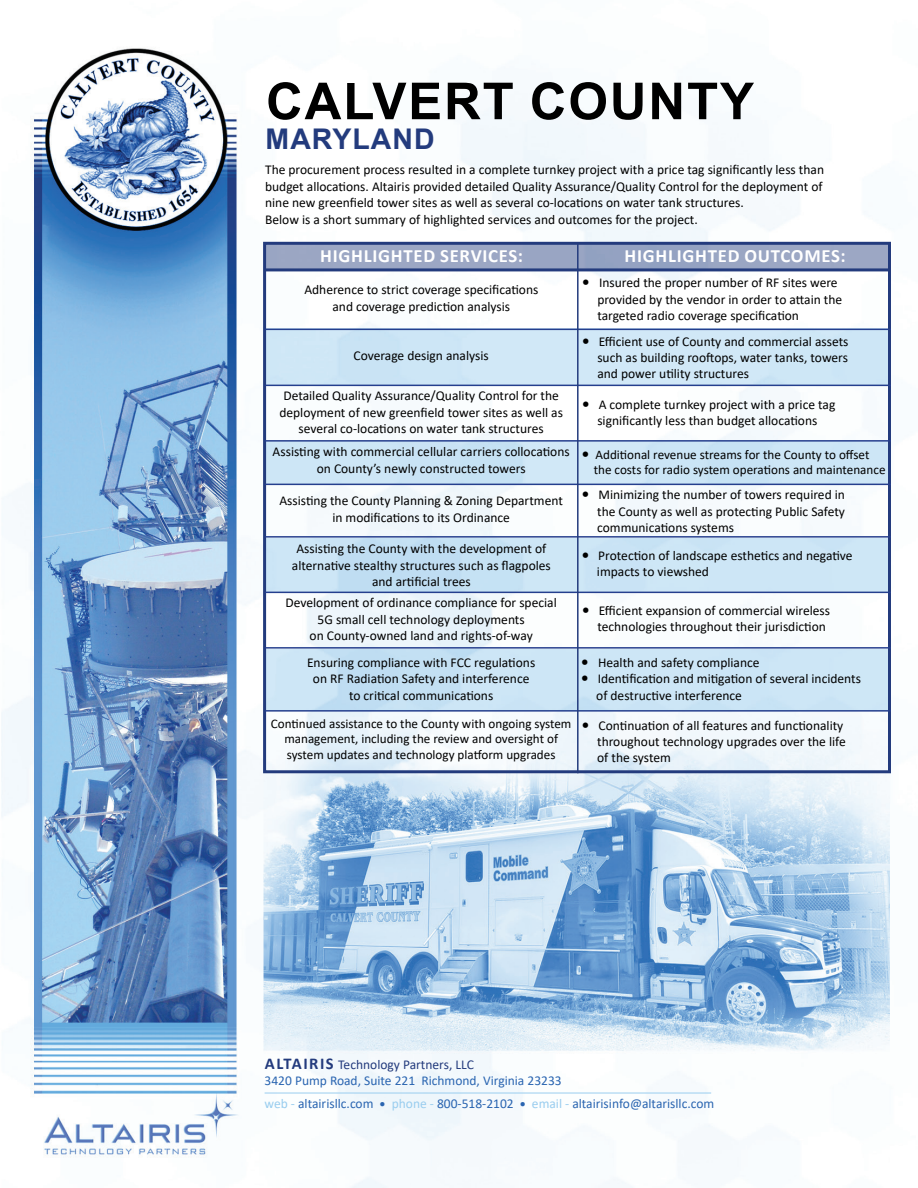
<style>
.page{position:relative;width:918px;height:1188px;background:#fff}
.page>*{position:absolute;margin:0;border:0;box-sizing:border-box;transform-origin:0 0}
.t1{font:700 51px "Arial";letter-spacing:.035em;color:#000}
.t2{font:700 28.5px "Arial";letter-spacing:.035em;color:#233b7d}
.t3{font:700 18.75px "Calibri";letter-spacing:.04em;color:#fff}
.t4{font:13.5px/16.2px "Calibri";color:#000;text-align:center}
.t5{font:13.5px "Calibri";color:#2a65b1}
.t6{font:13.5px "Calibri";color:#233b7d}
.t7{font:13.2px/15.8px "Calibri";color:#000;text-align:center}
.s1{font-weight:700;font-size:15px}
.s2{font-weight:700;font-size:16.5px}
.s3{color:#99cdef}
.s4{font-weight:700;font-size:12px}
</style>
<div class="page">
<img style="left:1px;top:48px;width:890px;height:1140px">
<div style="left:265px;top:538px;width:625px;height:54px;background:linear-gradient(to right,#c4e0f3,#cfe7f6)"></div>
<div style="left:266px;top:442px;width:623px;height:42px;background:#cde6f6"></div>
<div style="left:265px;top:328px;width:626px;height:57px;background:#cfe7f6"></div>
<div style="left:265px;top:244px;width:626px;height:25px;background:#9ba6c3"></div>
<div style="left:265px;top:649px;width:625px;height:62px;background:linear-gradient(to right,#c6e2f4,#cee7f6)"></div>
<hr style="left:265px;top:1093px;width:446px;height:1px;background:#99cdef">
<div style="left:263px;top:242px;width:628px;height:531px;border:3px solid #233b7d"></div>
<hr style="left:265px;top:268px;width:626px;height:3px;background:#233b7d">
<hr style="left:265px;top:329px;width:626px;height:1px;background:#253f8e">
<hr style="left:265px;top:385px;width:626px;height:1px;background:#253f8e">
<hr style="left:265px;top:440px;width:626px;height:2px;background:#253f8e">
<hr style="left:265px;top:484px;width:626px;height:1px;background:#253f8e">
<hr style="left:265px;top:536px;width:626px;height:2px;background:#253f8e">
<hr style="left:265px;top:592px;width:626px;height:1px;background:#253f8e">
<hr style="left:265px;top:647px;width:626px;height:2px;background:#253f8e">
<hr style="left:265px;top:710px;width:626px;height:2px;background:#253f8e">
<hr style="left:577px;top:244px;width:2px;height:529px;background:#233b7d">
<p class="t1" style="left:266px;top:65px;width:489px">CALVERT COUNTY</p>
<p class="t2" style="left:266px;top:119px;width:170px">MARYLAND</p>
<p class="t4" style="left:265px;top:161px;width:561px;text-align:justify">The procurement process resulted in a complete turnkey project with a price tag significantly less than budget allocations. Altairis provided detailed Quality Assurance/Quality Control for the deployment of nine new greenfield tower sites as well as several co-locations on water tank structures.</p>
<p class="t4" style="left:265px;top:211px;width:434px">Below is a short summary of highlighted services and outcomes for the project.</p>
<p class="t3" style="left:320px;top:243px;width:204px">HIGHLIGHTED SERVICES:</p>
<p class="t3" style="left:625px;top:243px;width:222px">HIGHLIGHTED OUTCOMES:</p>
<p class="t4" style="left:304px;top:281px;width:236px">Adherence to strict coverage specifications</p>
<p class="t4" style="left:333px;top:298px;width:179px">and coverage prediction analysis</p>
<p class="t4" style="left:582px;top:274px;width:257px"><span class="s1">•</span> Insured the proper number of RF sites were</p>
<p class="t4" style="left:597px;top:291px;width:246px">provided by the vendor in order to attain the</p>
<p class="t4" style="left:597px;top:307px;width:203px">targeted radio coverage specification</p>
<p class="t4" style="left:354px;top:347px;width:137px">Coverage design analysis</p>
<p class="t4" style="left:582px;top:333px;width:268px"><span class="s1">•</span> Efficient use of County and commercial assets</p>
<p class="t4" style="left:597px;top:349px;width:252px">such as building rooftops, water tanks, towers</p>
<p class="t4" style="left:597px;top:365px;width:153px">and power utility structures</p>
<p class="t4" style="left:279px;top:388px;width:285px">Detailed Quality Assurance/Quality Control for the deployment of new greenfield tower sites as well as several co-locations on water tank structures</p>
<p class="t4" style="left:582px;top:396px;width:255px"><span class="s1">•</span> A complete turnkey project with a price tag</p>
<p class="t4" style="left:597px;top:412px;width:221px">significantly less than budget allocations</p>
<p class="t4" style="left:273px;top:444px;width:299px">Assisting with commercial cellular carriers collocations on County’s newly constructed towers</p>
<p class="t7" style="left:582px;top:446px;width:289px"><span class="s1">•</span> Additional revenue streams for the County to offset</p>
<p class="t7" style="left:594px;top:462px;width:293px">the costs for radio system operations and maintenance</p>
<p class="t4" style="left:280px;top:492px;width:285px">Assisting the County Planning &amp; Zoning Department</p>
<p class="t4" style="left:332px;top:509px;width:179px">in modifications to its Ordinance</p>
<p class="t4" style="left:296px;top:540px;width:251px">Assisting the County with the development of</p>
<p class="t4" style="left:292px;top:557px;width:260px">alternative stealthy structures such as flagpoles</p>
<p class="t4" style="left:372px;top:573px;width:100px">and artificial trees</p>
<p class="t4" style="left:286px;top:594px;width:273px">Development of ordinance compliance for special</p>
<p class="t4" style="left:318px;top:611px;width:209px">5G small cell technology deployments</p>
<p class="t4" style="left:310px;top:627px;width:225px">on County-owned land and rights-of-way</p>
<p class="t4" style="left:307px;top:654px;width:230px">Ensuring compliance with FCC regulations</p>
<p class="t4" style="left:313px;top:670px;width:218px">on RF Radiation Safety and interference</p>
<p class="t4" style="left:349px;top:687px;width:146px">to critical communications</p>
<p class="t4" style="left:582px;top:486px;width:265px"><span class="s1">•</span> Minimizing the number of towers required in</p>
<p class="t4" style="left:597px;top:503px;width:249px">the County as well as protecting Public Safety</p>
<p class="t4" style="left:597px;top:519px;width:138px">communications systems</p>
<p class="t4" style="left:582px;top:547px;width:272px"><span class="s1">•</span> Protection of landscape esthetics and negative</p>
<p class="t4" style="left:597px;top:563px;width:114px">impacts to viewshed</p>
<p class="t4" style="left:582px;top:602px;width:250px"><span class="s1">•</span> Efficient expansion of commercial wireless</p>
<p class="t4" style="left:597px;top:618px;width:230px">technologies throughout their jurisdiction</p>
<p class="t4" style="left:581px;top:654px;width:180px"><span class="s1">•</span> Health and safety compliance</p>
<p class="t4" style="left:581px;top:670px;width:282px"><span class="s1">•</span> Identification and mitigation of several incidents</p>
<p class="t4" style="left:596px;top:687px;width:147px">of destructive interference</p>
<p class="t7" style="left:271px;top:715px;width:302px">Continued assistance to the County with ongoing system management, including the review and oversight of system updates and technology platform upgrades</p>
<p class="t4" style="left:582px;top:717px;width:263px"><span class="s1">•</span> Continuation of all features and functionality</p>
<p class="t4" style="left:597px;top:733px;width:250px">throughout technology upgrades over the life</p>
<p class="t4" style="left:597px;top:749px;width:75px">of the system</p>
<p class="t6" style="left:265px;top:1055px;width:210px"><span class="s2">ALTAIRIS</span> Technology Partners, LLC</p>
<p class="t5" style="left:265px;top:1072px;width:299px">3420 Pump Road, Suite 221 Richmond, Virginia 23233</p>
<p class="t5" style="left:265px;top:1094px;width:451px"><span class="s3">web -</span> altairisllc.com <span class="s4">•</span> <span class="s3">phone -</span> 800-518-2102 <span class="s4">•</span> <span class="s3">email -</span> altairisinfo@altarisllc.com</p>
</div>
